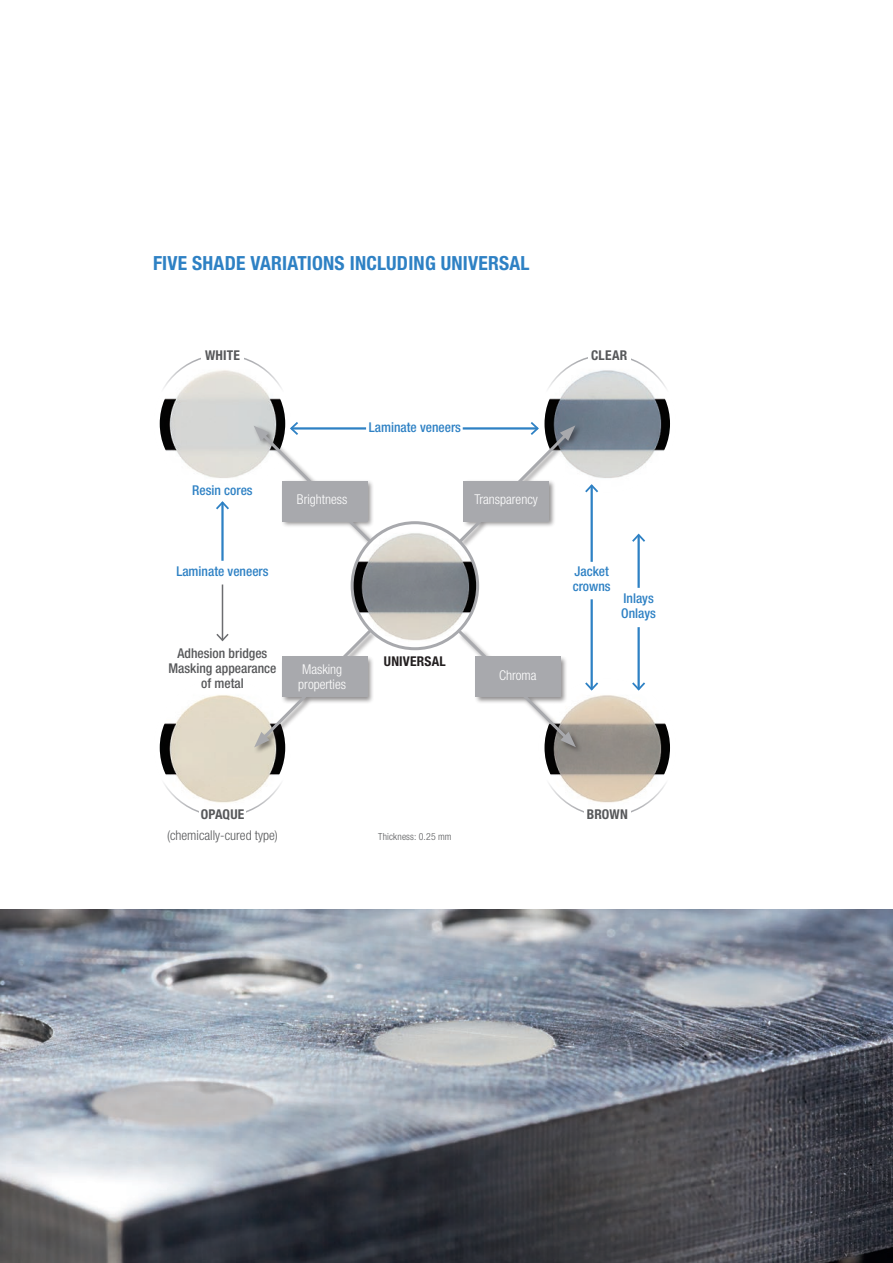
<style>
.page{position:relative;width:893px;height:1263px;background:#fff}
.page>*{position:absolute;margin:0;border:0;box-sizing:border-box;transform-origin:0 0}
.t1{font:700 condensed 19.5px "Helvetica Neue LT Std";letter-spacing:.01em;color:#2e81c4}
.t2{font:500 condensed 13.5px/15px "Helvetica Neue LT Std";color:#2e81c4}
.t3{font:300 condensed 13.5px/15px "Helvetica Neue LT Std";color:#fff}
.t4{font:500 condensed 13.5px/15px "Helvetica Neue LT Std";color:#57585a;text-align:center}
.t5{font:300 condensed 13.5px "Helvetica Neue LT Std";color:#57585a}
.t6{font:700 condensed 13.5px "Helvetica Neue LT Std";letter-spacing:.01em;color:#57585a}
.t7{font:700 condensed 13.5px "Helvetica Neue LT Std";letter-spacing:.015em;color:#231f20}
.t8{font:300 condensed 9.75px "Helvetica Neue LT Std";letter-spacing:.015em;color:#57585a}
</style>
<div class="page">
<img style="left:0;top:909px;width:893px;height:354px">
<img style="left:160px;top:361px;width:125px;height:126px;border-radius:63px">
<img style="left:544px;top:361px;width:126px;height:126px;border-radius:63px">
<img style="left:160px;top:685px;width:125px;height:126px;border-radius:63px">
<img style="left:544px;top:685px;width:126px;height:126px;border-radius:63px">
<hr style="left:591px;top:599px;width:2px;height:90px;background:#2e81c4">
<svg style="left:583px;top:680px;width:17px;height:12px"></svg>
<hr style="left:591px;top:485px;width:2px;height:77px;background:#2e81c4">
<svg style="left:585px;top:483px;width:15px;height:11px"></svg>
<hr style="left:221px;top:502px;width:3px;height:59px;background:#2e81c4">
<svg style="left:216px;top:501px;width:13px;height:10px"></svg>
<hr style="left:222px;top:584px;width:1px;height:56px;background:#6c6d70">
<svg style="left:216px;top:632px;width:13px;height:10px"></svg>
<hr style="left:637px;top:627px;width:3px;height:62px;background:#2e81c4">
<svg style="left:630px;top:680px;width:15px;height:12px"></svg>
<hr style="left:637px;top:535px;width:3px;height:53px;background:#2e81c4">
<svg style="left:632px;top:533px;width:13px;height:11px"></svg>
<div style="left:252px;top:424px;width:331px;height:331px;background:#fff"></div>
<svg style="left:254px;top:627px;width:120px;height:120px"></svg>
<div style="left:282px;top:657px;width:85px;height:40px;background:#a8a9ad"></div>
<svg style="left:455px;top:627px;width:121px;height:120px"></svg>
<svg style="left:455px;top:420px;width:120px;height:126px"></svg>
<svg style="left:254px;top:420px;width:120px;height:126px"></svg>
<div style="left:475px;top:657px;width:85px;height:40px;background:#a8a9ad"></div>
<div style="left:464px;top:481px;width:85px;height:40px;background:#a8a9ad"></div>
<div style="left:282px;top:481px;width:85px;height:40px;background:#a8a9ad"></div>
<div style="left:201px;top:348px;width:43px;height:16px;background:#fff"></div>
<div style="left:199px;top:809px;width:47px;height:16px;background:#fff"></div>
<div style="left:584px;top:809px;width:47px;height:16px;background:#fff"></div>
<div style="left:588px;top:348px;width:42px;height:16px;background:#fff"></div>
<img style="left:352px;top:523px;width:126px;height:126px;border-radius:63px">
<div style="left:351px;top:521px;width:128px;height:129px;border:3px solid #a8a9ad;border-radius:50%"></div>
<h1 class="t1" style="left:153px;top:251px;width:378px">FIVE SHADE VARIATIONS INCLUDING UNIVERSAL</h1>
<p class="t6" style="left:205px;top:347px;width:36px">WHITE</p>
<p class="t6" style="left:591px;top:347px;width:38px">CLEAR</p>
<p class="t2" style="left:192px;top:482px;width:62px">Resin cores</p>
<p class="t2" style="left:176px;top:564px;width:94px">Laminate veneers</p>
<p class="t2" style="left:369px;top:420px;width:94px">Laminate veneers</p>
<p class="t3" style="left:297px;top:492px;width:52px">Brightness</p>
<p class="t3" style="left:474px;top:492px;width:65px">Transparency</p>
<p class="t4" style="left:168px;top:645px;width:110px">Adhesion bridges<br>Masking appearance of metal</p>
<p class="t3" style="left:298px;top:661px;width:49px">Masking properties</p>
<p class="t7" style="left:384px;top:653px;width:63px">UNIVERSAL</p>
<p class="t3" style="left:499px;top:668px;width:39px">Chroma</p>
<p class="t2" style="left:573px;top:564px;width:39px">Jacket crowns</p>
<p class="t2" style="left:621px;top:591px;width:36px">Inlays<br>Onlays</p>
<p class="t6" style="left:201px;top:806px;width:45px">OPAQUE</p>
<p class="t6" style="left:587px;top:806px;width:42px">BROWN</p>
<p class="t5" style="left:167px;top:828px;width:112px">(chemically-cured type)</p>
<p class="t8" style="left:378px;top:831px;width:75px">Thickness: 0.25 mm</p>
</div>
